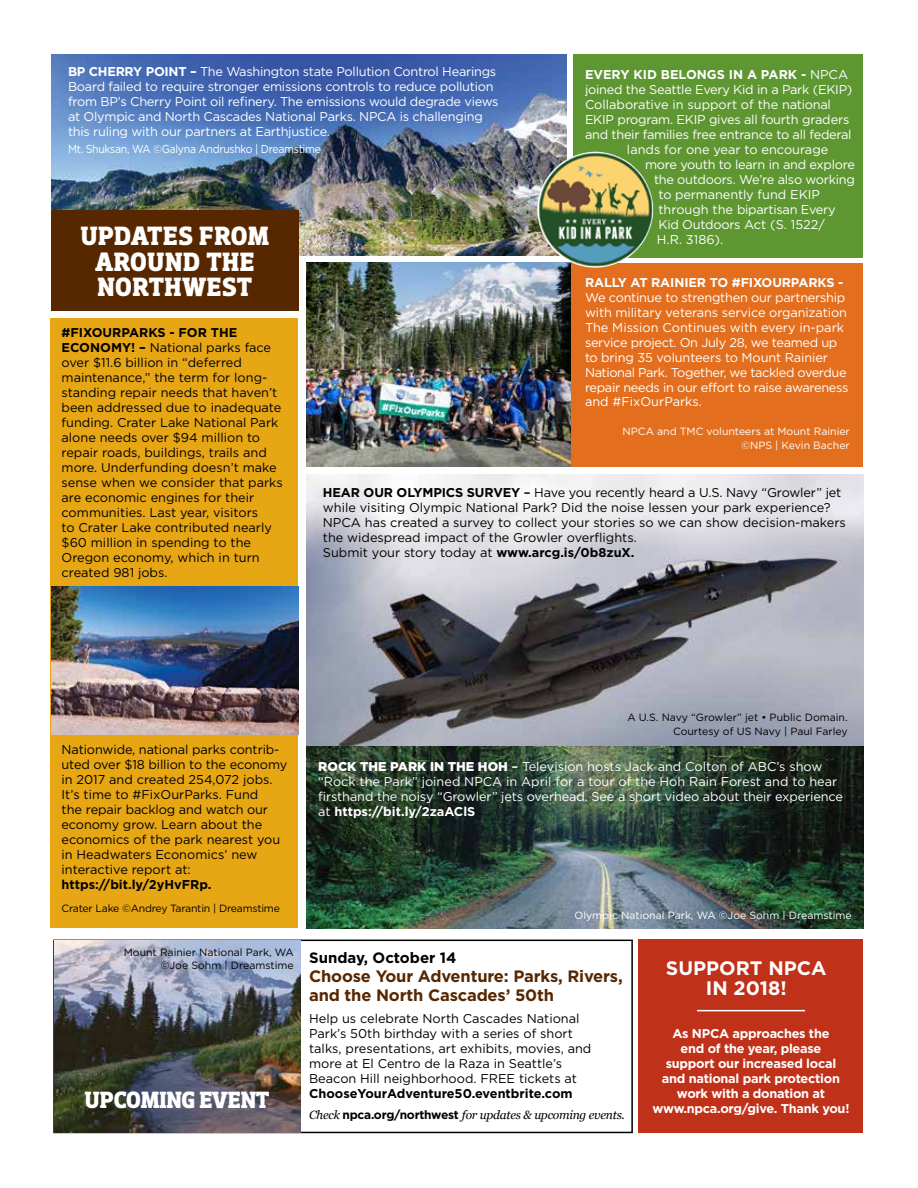
<style>
.page{position:relative;width:918px;height:1188px;background:#fff}
.page>*{position:absolute;margin:0;border:0;box-sizing:border-box;transform-origin:0 0}
.t1{font:700 27px/25.5px "Dobra Slab";letter-spacing:.015em;color:#fff}
.t2{font:700 24px "Dobra Slab";letter-spacing:-.02em;color:#fff}
.t3{font:700 19.5px/20.7px "Gotham";color:#fff;text-align:center}
.t4{font:700 16.5px/18.8px "Gotham";letter-spacing:-.01em;color:#572700}
.t5{font:700 15px "Gotham";color:#000}
.t6{font:12.75px/15px "Gotham";color:#000}
.t7{font:12.75px/15px "Gotham";letter-spacing:-.02em;color:#fff}
.t8{font:700 12.75px/15px "Gotham";letter-spacing:-.02em;color:#fff;text-align:center}
.t9{font:12.75px "Gotham";color:#fff}
.t10{font:700 12.75px "Gotham";color:#000}
.t11{font:700 12.75px "Gotham";color:#fff}
.t12{font:italic 12px "Georgia";letter-spacing:-.02em;color:#000}
.t13{font:11.55px "Gotham";letter-spacing:-.03em;color:#fff;scale:.91 1}
.t14{font:10.5px/13.5px "Gotham";color:#000;text-align:right}
.t15{font:10.5px/13.5px "Gotham";color:#fff;text-align:right}
.t16{font:10.5px "Gotham";letter-spacing:-.02em;color:#000}
.s1{font-weight:700}
.s2{font-weight:400}
.s3{font-weight:500}
.s4{font-weight:900}
.s5{font-family:"Gotham";font-weight:700;font-style:normal}
</style>
<div class="page">
<div style="left:53px;top:940px;width:580px;height:193px;border:2px solid #000"></div>
<img style="left:54px;top:940px;width:246px;height:193px">
<div style="left:638px;top:940px;width:225px;height:193px;background:#c0311a"></div>
<img style="left:306px;top:474px;width:558px;height:455px">
<img style="left:52px;top:54px;width:515px;height:202px">
<img style="left:306px;top:263px;width:266px;height:204px">
<div style="left:571px;top:264px;width:291px;height:203px;background:#e36f1e"></div>
<div style="left:573px;top:54px;width:290px;height:203px;background:#5e9732"></div>
<div style="left:51px;top:211px;width:248px;height:100px;background:#572700"></div>
<img style="left:537px;top:152px;width:116px;height:116px;border-radius:58px">
<div style="left:51px;top:318px;width:247px;height:610px;background:#e7a614"></div>
<img style="left:51px;top:586px;width:247px;height:149px">
<hr style="left:697px;top:1010px;width:108px;height:1px;background:#fff">
<p class="t7" style="left:68px;top:64px;width:432px"><span class="s1">BP CHERRY POINT –</span> The Washington state Pollution Control Hearings Board failed to require stronger emissions controls to reduce pollution from BP’s Cherry Point oil refinery. The emissions would degrade views at Olympic and North Cascades National Parks. NPCA is challenging this ruling with our partners at Earthjustice.</p>
<p class="t13" style="left:68px;top:142px;width:279px">Mt. Shuksan, WA ©Galyna Andrushko | Dreamstime</p>
<p class="t11" style="left:585px;top:67px;width:265px">EVERY KID BELONGS IN A PARK - <span class="s2">NPCA</span></p>
<p class="t7" style="left:585px;top:81px;width:269px">joined the Seattle Every Kid in a Park (EKIP)</p>
<p class="t9" style="left:585px;top:97px;width:247px">Collaborative in support of the national</p>
<p class="t7" style="left:585px;top:111px;width:266px">EKIP program. EKIP gives all fourth graders</p>
<p class="t7" style="left:585px;top:126px;width:268px">and their families free entrance to all federal</p>
<p class="t9" style="left:627px;top:142px;width:203px">lands for one year to encourage</p>
<p class="t7" style="left:645px;top:156px;width:211px">more youth to learn in and explore</p>
<p class="t7" style="left:654px;top:171px;width:203px">the outdoors. We’re also working</p>
<p class="t7" style="left:659px;top:186px;width:163px">to permanently fund EKIP</p>
<p class="t7" style="left:659px;top:201px;width:179px">through the bipartisan Every</p>
<p class="t7" style="left:659px;top:216px;width:168px">Kid Outdoors Act (S. 1522/</p>
<h1 class="t1" style="left:81px;top:224px;width:190px">UPDATES FROM</h1>
<p class="t7" style="left:657px;top:231px;width:68px">H.R. 3186).</p>
<h1 class="t1" style="left:95px;top:249px;width:161px">AROUND THE<br>NORTHWEST</h1>
<p class="t6" style="left:62px;top:325px;width:223px"><span class="s1">#FIXOURPARKS - FOR THE<br>ECONOMY! –</span> National parks face over $11.6 billion in “deferred maintenance,” the term for long&shy;standing repair needs that haven’t been addressed due to inadequate funding. Crater Lake National Park alone needs over $94 million to repair roads, buildings, trails and more. Underfunding doesn’t make sense when we consider that parks are economic engines for their communities. Last year, visitors<br>to Crater Lake contributed nearly $60 million in spending to the<br>Oregon economy, which in turn created 981 jobs.</p>
<p class="t8" style="left:585px;top:274px;width:260px">RALLY AT RAINIER TO #FIXOURPARKS -</p>
<p class="t7" style="left:585px;top:289px;width:265px">We continue to strengthen our partnership with military veterans service organization The Mission Continues with every in-park service project. On July 28, we teamed up to bring 35 volunteers to Mount Rainier National Park. Together, we tackled overdue repair needs in our effort to raise awareness and #FixOurParks.</p>
<p class="t15" style="left:623px;top:424px;width:229px">NPCA and TMC volunteers at Mount Rainier ©NPS | Kevin Bacher</p>
<p class="t6" style="left:323px;top:485px;width:525px"><span class="s1">HEAR OUR OLYMPICS SURVEY</span> <span class="s3">–</span> Have you recently heard a U.S. Navy “Growler” jet while visiting Olympic National Park? Did the noise lessen your park experience?<br>NPCA has created a survey to collect your stories so we can show decision-makers the widespread impact of the Growler overflights.<br>Submit your story today at <span class="s1">www.arcg.is/0b8zuX.</span></p>
<p class="t6" style="left:62px;top:742px;width:227px">Nationwide, national parks contrib&shy;uted over $18 billion to the economy in 2017 and created 254,072 jobs.<br>It’s time to #FixOurParks. Fund<br>the repair backlog and watch our economy grow. Learn about the economics of the park nearest you in Headwaters Economics’ new interactive report at:</p>
<p class="t10" style="left:62px;top:877px;width:151px">https://bit.ly/2yHvFRp.</p>
<p class="t16" style="left:62px;top:902px;width:220px">Crater Lake ©Andrey Tarantin | Dreamstime</p>
<p class="t14" style="left:124px;top:946px;width:171px;line-height:12.8px">Mount Rainier National Park, WA ©Joe Sohm | Dreamstime</p>
<h2 class="t2" style="left:85px;top:1086px;width:186px">UPCOMING EVENT</h2>
<p class="t14" style="left:627px;top:711px;width:222px">A U.S. Navy “Growler” jet • Public Domain.<br>Courtesy of US Navy | Paul Farley</p>
<p class="t7" style="left:318px;top:759px;width:526px"><span class="s4">ROCK THE PARK IN THE HOH</span> <span class="s3">–</span> Television hosts Jack and Colton of ABC’s show “Rock the Park” joined NPCA in April for a tour of the Hoh Rain Forest and to hear firsthand the noisy “Growler” jets overhead. See a short video about their experience at <span class="s1">https://bit.ly/2zaAClS</span></p>
<p class="t15" style="left:574px;top:909px;width:279px">Olympic National Park, WA ©Joe Sohm | Dreamstime</p>
<p class="t5" style="left:309px;top:949px;width:149px">Sunday, October 14</p>
<p class="t4" style="left:309px;top:967px;width:315px">Choose Your Adventure: Parks, Rivers, and the North Cascades’ 50th</p>
<p class="t6" style="left:309px;top:1010px;width:284px">Help us celebrate North Cascades National Park’s 50th birthday with a series of short talks, presentations, art exhibits, movies, and more at El Centro de la Raza in Seattle’s Beacon Hill neighborhood. FREE tickets at</p>
<p class="t10" style="left:309px;top:1086px;width:265px">ChooseYourAdventure50.eventbrite.com</p>
<p class="t12" style="left:309px;top:1107px;width:317px">Check <span class="s5">npca.org/northwest</span> for updates &amp; upcoming events.</p>
<h3 class="t3" style="left:666px;top:957px;width:162px">SUPPORT NPCA<br>IN 2018!</h3>
<p class="t8" style="left:653px;top:1026px;width:198px">As NPCA approaches the<br>end of the year, please<br>support our increased local and national park protection work with a donation at www.npca.org/give. Thank you!</p>
</div>
